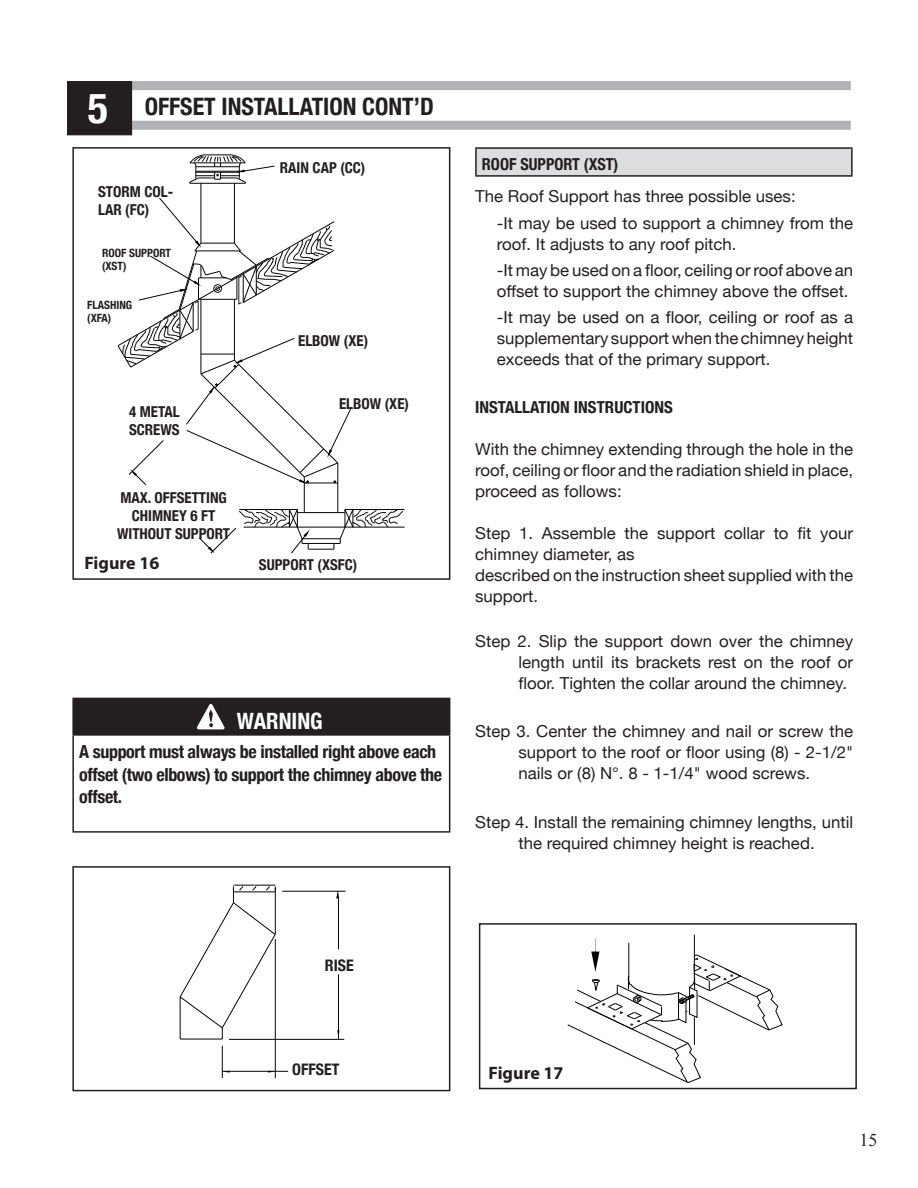
<style>
.page{position:relative;width:918px;height:1188px;background:#fff}
.page>*{position:absolute;margin:0;border:0;box-sizing:border-box;transform-origin:0 0}
.t1{font:700 condensed 24px "Helvetica Neue";color:#231f20}
.t2{font:700 condensed 22.5px "Helvetica Neue";color:#fff}
.t3{font:700 condensed 18px/22.5px "Helvetica Neue";letter-spacing:-.02em;color:#231f20}
.t4{font:700 18px "Myriad Pro";color:#231f20}
.t5{font:18px "Times New Roman";color:#231f20}
.t6{font:16.5px/21px "Helvetica Neue";color:#231f20}
.t7{font:700 condensed 16.5px "Helvetica Neue";color:#231f20}
.t8{font:700 condensed 15.9px "Helvetica Neue";color:#231f20}
.t9{font:700 condensed 15px/18px "Helvetica Neue";color:#231f20}
.t10{font:700 condensed 11.4px/13.6px "Helvetica Neue";color:#231f20}
.s1{font-size:42px;color:#fff}
</style>
<div class="page">
<div style="left:72px;top:866px;width:378px;height:225px;border:2px solid #231f20"></div>
<div style="left:73px;top:698px;width:377px;height:37px;background:#231f20"></div>
<hr style="left:72px;top:698px;width:378px;height:1px;background:#231f20">
<hr style="left:72px;top:699px;width:2px;height:35px;background:#231f20">
<hr style="left:72px;top:734px;width:378px;height:2px;background:#231f20">
<hr style="left:72px;top:736px;width:2px;height:95px;background:#231f20">
<hr style="left:449px;top:736px;width:1px;height:95px;background:#231f20">
<hr style="left:72px;top:831px;width:378px;height:2px;background:#231f20">
<svg style="left:197px;top:704px;width:28px;height:26px"></svg>
<svg style="left:336px;top:890px;width:3px;height:9px"></svg>
<svg style="left:179px;top:885px;width:97px;height:154px"></svg>
<hr style="left:180px;top:1039px;width:42px;height:1px;background:#050504">
<hr style="left:282px;top:891px;width:64px;height:1px;background:#050504">
<hr style="left:229px;top:1039px;width:115px;height:1px;background:#050504">
<hr style="left:338px;top:974px;width:1px;height:65px;background:#050504">
<hr style="left:338px;top:899px;width:1px;height:50px;background:#050504">
<hr style="left:222px;top:1046px;width:1px;height:32px;background:#050504">
<hr style="left:275px;top:939px;width:1px;height:139px;background:#050504">
<hr style="left:222px;top:1071px;width:53px;height:1px;background:#050504">
<svg style="left:268px;top:1071px;width:20px;height:2px"></svg>
<div style="left:72px;top:147px;width:378px;height:433px;border:2px solid #231f20"></div>
<hr style="left:345px;top:509px;width:60px;height:1px;background:#050504">
<hr style="left:289px;top:527px;width:116px;height:1px;background:#050504">
<hr style="left:234px;top:183px;width:1px;height:60px;background:#050504">
<hr style="left:200px;top:183px;width:1px;height:60px;background:#050504">
<hr style="left:304px;top:483px;width:1px;height:30px;background:#050504">
<hr style="left:337px;top:483px;width:1px;height:30px;background:#050504">
<hr style="left:190px;top:183px;width:55px;height:1px;background:#050504">
<svg style="left:189px;top:154px;width:86px;height:29px"></svg>
<svg style="left:198px;top:508px;width:206px;height:45px"></svg>
<svg style="left:117px;top:197px;width:235px;height:289px"></svg>
<div style="left:132px;top:81px;width:719px;height:9px;background:#b1b2b5"></div>
<div style="left:132px;top:121px;width:719px;height:9px;background:#b1b2b5"></div>
<div style="left:68px;top:82px;width:64px;height:53px;background:#231f20"></div>
<div style="left:67px;top:81px;width:65px;height:54px;border:1px solid #231f20"></div>
<div style="left:476px;top:148px;width:376px;height:28px;background:#dcdddf"></div>
<hr style="left:475px;top:147px;width:378px;height:2px;background:#231f20">
<hr style="left:475px;top:149px;width:2px;height:26px;background:#231f20">
<hr style="left:851px;top:149px;width:2px;height:26px;background:#231f20">
<hr style="left:475px;top:175px;width:378px;height:2px;background:#231f20">
<div style="left:479px;top:923px;width:378px;height:166px;border:2px solid #231f20"></div>
<hr style="left:694px;top:935px;width:1px;height:51px;background:#050504">
<svg style="left:567px;top:939px;width:216px;height:144px"></svg>
<h1 class="t1" style="left:88px;top:86px;width:348px"><span class="s1">5</span> OFFSET INSTALLATION CONT’D</h1>
<p class="t9" style="left:98px;top:181px;width:77px">STORM COL-<br>LAR (FC)</p>
<p class="t10" style="left:102px;top:245px;width:70px">ROOF SUPPORT (XST)</p>
<p class="t10" style="left:87px;top:297px;width:46px">FLASHING (XFA)</p>
<p class="t9" style="left:129px;top:401px;width:52px">4 METAL<br>SCREWS</p>
<p class="t9" style="left:117px;top:487px;width:115px;text-align:center">MAX. OFFSETTING<br>CHIMNEY 6 FT<br>WITHOUT SUPPORT</p>
<p class="t9" style="left:280px;top:157px;width:87px">RAIN CAP (CC)</p>
<p class="t9" style="left:298px;top:330px;width:71px">ELBOW (XE)</p>
<p class="t9" style="left:339px;top:393px;width:71px">ELBOW (XE)</p>
<p class="t4" style="left:84px;top:551px;width:76px">Figure 16</p>
<p class="t9" style="left:259px;top:555px;width:100px">SUPPORT (XSFC)</p>
<h2 class="t2" style="left:237px;top:702px;width:87px">WARNING</h2>
<p class="t3" style="left:79px;top:739px;width:365px">A support must always be installed right above each offset (two elbows) to support the chimney above the offset.</p>
<p class="t7" style="left:482px;top:150px;width:138px">ROOF SUPPORT (XST)</p>
<p class="t6" style="left:497px;top:184px;width:358px;line-height:26.2px;text-indent:-22px">The Roof Support has three possible uses:<br>-It may be used to support a chimney from the</p>
<p class="t6" style="left:497px;top:232px;width:358px;line-height:26.2px">roof. It adjusts to any roof pitch.<br>-It may be used on a floor, ceiling or roof above an</p>
<p class="t6" style="left:497px;top:279px;width:358px;line-height:26.2px">offset to support the chimney above the offset. -It may be used on a floor, ceiling or roof as a</p>
<p class="t6" style="left:497px;top:329px;width:358px">supplementary support when the chimney height exceeds that of the primary support.</p>
<p class="t7" style="left:475px;top:393px;width:199px">INSTALLATION INSTRUCTIONS</p>
<p class="t6" style="left:475px;top:439px;width:380px;text-align:justify">With the chimney extending through the hole in the roof, ceiling or floor and the radiation shield in place, proceed as follows:</p>
<p class="t6" style="left:475px;top:523px;width:380px">Step 1. Assemble the support collar to fit your chimney diameter, as<br>described on the instruction sheet supplied with the support.</p>
<p class="t6" style="left:518px;top:631px;width:336px;text-align:justify;text-indent:-43px">Step 2. Slip the support down over the chimney length until its brackets rest on the roof or floor. Tighten the collar around the chimney.</p>
<p class="t6" style="left:518px;top:722px;width:336px;text-align:justify;text-indent:-43px">Step 3. Center the chimney and nail or screw the support to the roof or floor using (8) - 2-1/2" nails or (8) N°. 8 - 1-1/4" wood screws.</p>
<p class="t6" style="left:475px;top:812px;width:380px;text-align:center">Step 4. Install the remaining chimney lengths, until the required chimney height is reached.</p>
<p class="t8" style="left:325px;top:952px;width:30px">RISE</p>
<p class="t8" style="left:292px;top:1056px;width:49px">OFFSET</p>
<p class="t4" style="left:489px;top:1062px;width:76px">Figure 17</p>
<p class="t5" style="left:860px;top:1128px;width:19px">15</p>
</div>
